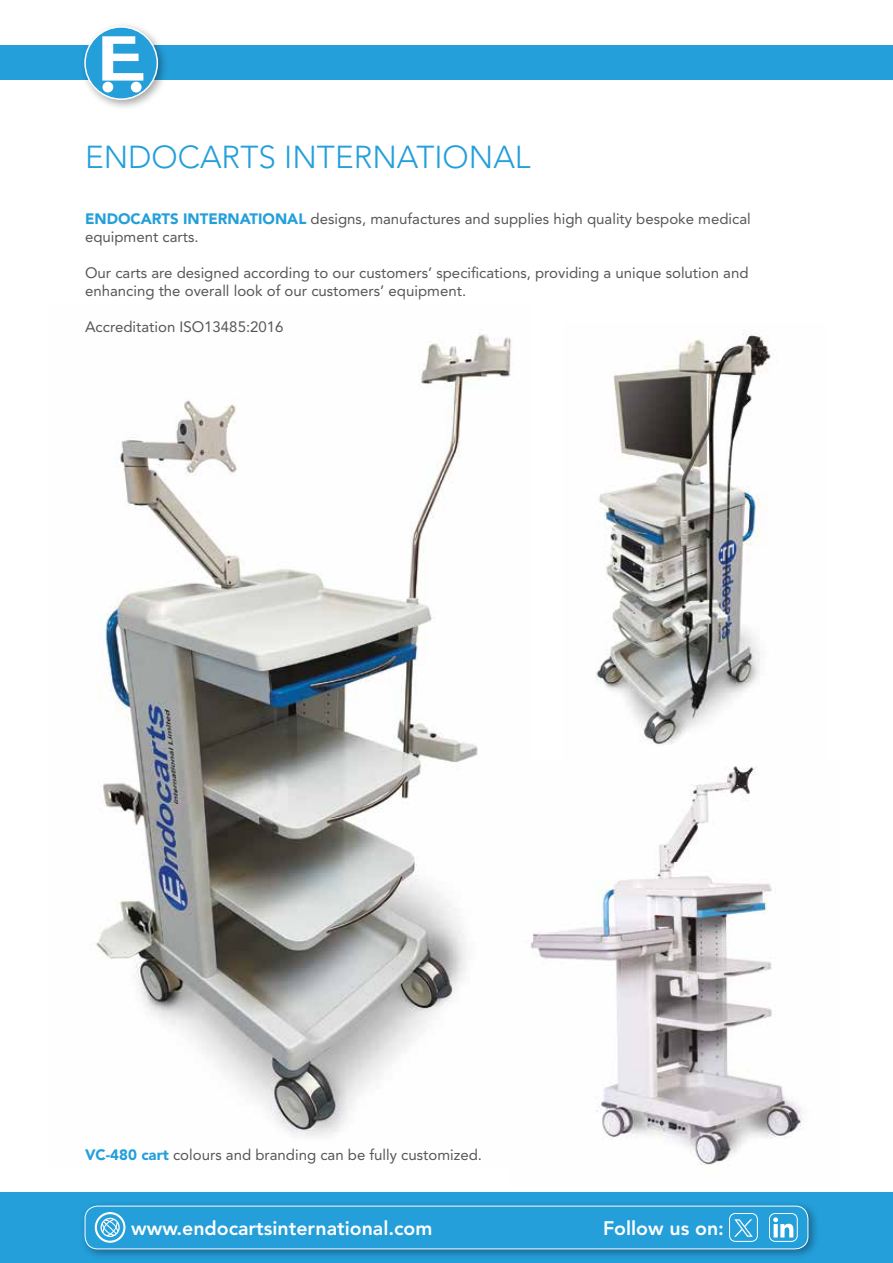
<style>
.page{position:relative;width:893px;height:1263px;background:#fff}
.page>*{position:absolute;margin:0;border:0;box-sizing:border-box;transform-origin:0 0}
.t1{font:300 31.5px "Avenir LT Std";color:#249fda}
.t2{font:800 19.5px "Avenir LT Std";color:#fff}
.t3{font:15px/18px "Avenir LT Std";color:#575756}
.s1{font-weight:900;color:#249fda}
</style>
<div class="page">
<div style="left:0;top:1192px;width:893px;height:71px;background:#249fda"></div>
<div style="left:0;top:46px;width:893px;height:34px;background:#249fda"></div>
<div style="left:80px;top:21px;width:89px;height:90px;background:#000;opacity:.35"></div>
<div style="left:85px;top:27px;width:72px;height:72px;background:#249fda;border-radius:50%"></div>
<svg style="left:102px;top:36px;width:41px;height:45px"></svg>
<div style="left:103px;top:82px;width:10px;height:10px;background:#fff;border-radius:50%"></div>
<div style="left:131px;top:82px;width:11px;height:10px;background:#fff;border-radius:50%"></div>
<div style="left:84px;top:26px;width:74px;height:74px;border:2px solid #fff;border-radius:50%"></div>
<img style="left:96px;top:332px;width:416px;height:805px">
<img style="left:595px;top:333px;width:179px;height:412px">
<img style="left:509px;top:760px;width:293px;height:405px">
<div style="left:79px;top:1200px;width:741px;height:60px;background:#000;opacity:.35"></div>
<div style="left:85px;top:1206px;width:723px;height:43px;background:#249fda;border-radius:13px"></div>
<div style="left:85px;top:1205px;width:723px;height:44px;border:1px solid #fff;border-radius:13px"></div>
<div style="left:95px;top:1212px;width:30px;height:31px;border:2px solid #fff;border-radius:50%"></div>
<svg style="left:101px;top:1218px;width:19px;height:19px"></svg>
<div style="left:729px;top:1213px;width:29px;height:28px;border:1px solid #fff;border-radius:6px"></div>
<svg style="left:769px;top:1213px;width:28px;height:28px"></svg>
<div style="left:769px;top:1213px;width:28px;height:28px;border:1px solid #fff;border-radius:6px"></div>
<svg style="left:773px;top:1217px;width:20px;height:20px"></svg>
<svg style="left:734px;top:1219px;width:19px;height:18px"></svg>
<h1 class="t1" style="left:85px;top:139px;width:447px">ENDOCARTS INTERNATIONAL</h1>
<p class="t3" style="left:85px;top:210px;width:667px"><span class="s1">ENDOCARTS INTERNATIONAL</span> designs, manufactures and supplies high quality bespoke medical equipment carts.</p>
<p class="t3" style="left:85px;top:264px;width:665px">Our carts are designed according to our customers’ specifications, providing a unique solution and enhancing the overall look of our customers’ equipment.</p>
<p class="t3" style="left:85px;top:318px;width:200px">Accreditation ISO13485:2016</p>
<p class="t3" style="left:85px;top:1146px;width:399px"><span class="s1">VC-480 cart</span> colours and branding can be fully customized.</p>
<h2 class="t2" style="left:131px;top:1216px;width:303px">www.endocartsinternational.com</h2>
<h2 class="t2" style="left:603px;top:1216px;width:122px">Follow us on:</h2>
</div>
